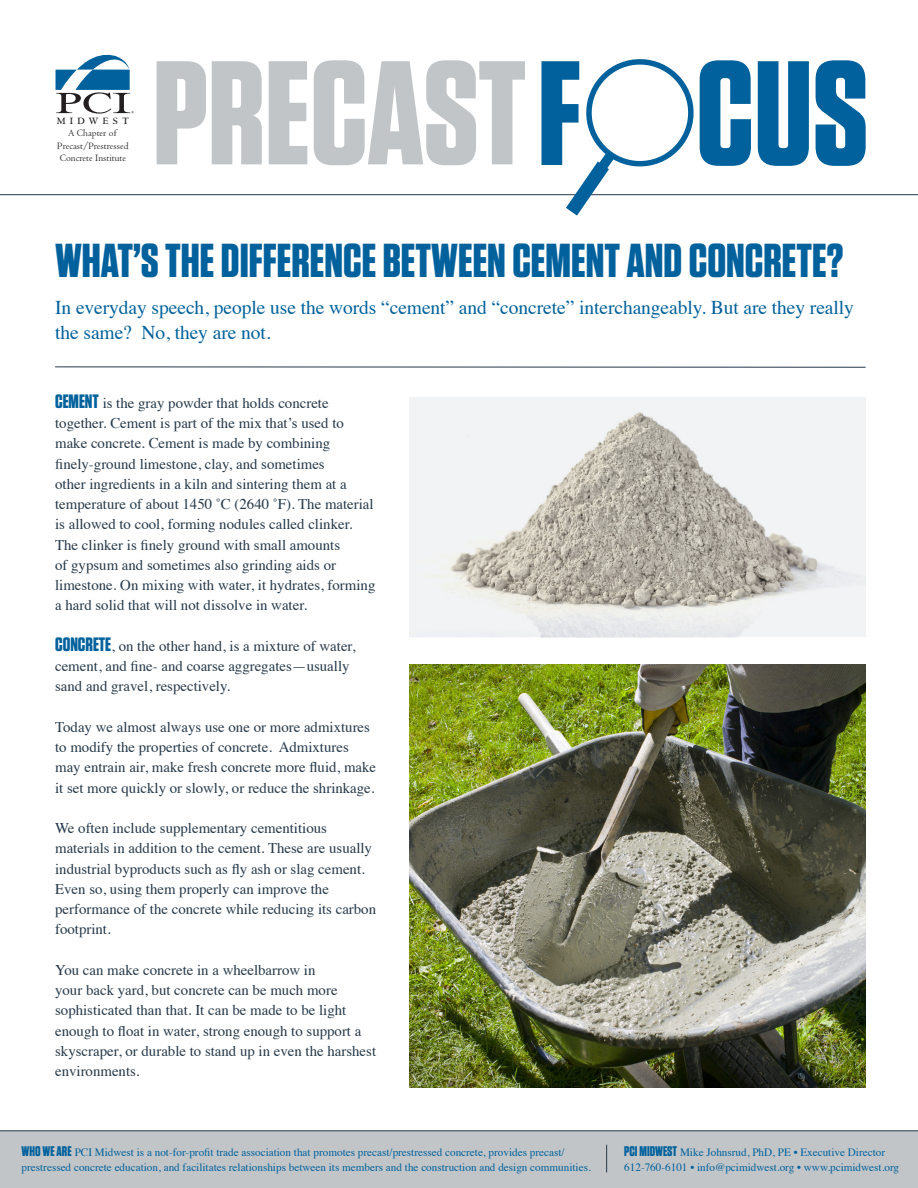
<style>
.page{position:relative;width:918px;height:1188px;background:#fff}
.page>*{position:absolute;margin:0;border:0;box-sizing:border-box;transform-origin:0 0}
.t1{font:700 147.3px "Tungsten";letter-spacing:-.005em;color:#c2c5c8}
.t2{font:700 47.55px "Tungsten";color:#00619c}
.t3{font:19.5px/24.8px "Times";letter-spacing:-.005em;color:#00619c}
.t4{font:14.85px/20.2px "Times";color:#253849}
.t5{font:11.25px/14.9px "Times";color:#00619c}
.t6{font:10.05px/12.1px "Centaur";color:#231f20;text-align:center}
.t7{font:700 10.05px "Centaur";letter-spacing:.425em;color:#231f20}
.s1{font-family:"Tungsten";font-weight:700;font-size:19.35px;color:#00619c}
.s2{font-family:"Tungsten";font-weight:700;font-size:13.95px}
</style>
<div class="page">
<div style="left:0;top:1131px;width:918px;height:57px;background:#c2c5c8"></div>
<svg style="left:56px;top:54px;width:78px;height:60px"></svg>
<hr style="left:0;top:194px;width:918px;height:1px;background:#253849">
<hr style="left:0;top:1130px;width:918px;height:1px;background:#253849">
<svg style="left:758px;top:61px;width:51px;height:105px"></svg>
<svg style="left:816px;top:60px;width:50px;height:106px"></svg>
<svg style="left:541px;top:59px;width:210px;height:157px"></svg>
<svg style="left:606px;top:1145px;width:1px;height:27px"></svg>
<img style="left:410px;top:398px;width:456px;height:239px">
<img style="left:410px;top:664px;width:456px;height:423px">
<hr style="left:55px;top:366px;width:811px;height:2px;background:#253849">
<p class="t7" style="left:57px;top:116px;width:74px">MIDWEST</p>
<p class="t6" style="left:57px;top:128px;width:73px">A Chapter of<br>Precast/Prestressed<br>Concrete Institute</p>
<h1 class="t1" style="left:153px;top:34px;width:375px">PRECAST</h1>
<h2 class="t2" style="left:55px;top:235px;width:790px">WHAT’S THE DIFFERENCE BETWEEN CEMENT AND CONCRETE?</h2>
<h3 class="t3" style="left:55px;top:294px;width:800px">In everyday speech, people use the words “cement” and “concrete” interchangeably. But are they really the same? No, they are not.</h3>
<p class="t4" style="left:55px;top:391px;width:322px"><span class="s1">CEMENT</span> is the gray powder that holds concrete together. Cement is part of the mix that’s used to make concrete. Cement is made by combining finely-ground limestone, clay, and sometimes<br>other ingredients in a kiln and sintering them at a temperature of about 1450 ˚C (2640 ˚F). The material is allowed to cool, forming nodules called clinker.<br>The clinker is finely ground with small amounts<br>of gypsum and sometimes also grinding aids or limestone. On mixing with water, it hydrates, forming a hard solid that will not dissolve in water.</p>
<p class="t4" style="left:55px;top:634px;width:302px"><span class="s1">CONCRETE</span>, on the other hand, is a mixture of water, cement, and fine- and coarse aggregates—usually sand and gravel, respectively.</p>
<p class="t4" style="left:55px;top:716px;width:323px">Today we almost always use one or more admixtures to modify the properties of concrete. Admixtures may entrain air, make fresh concrete more fluid, make it set more quickly or slowly, or reduce the shrinkage.</p>
<p class="t4" style="left:55px;top:817px;width:323px">We often include supplementary cementitious materials in addition to the cement. These are usually industrial byproducts such as fly ash or slag cement.<br>Even so, using them properly can improve the performance of the concrete while reducing its carbon footprint.</p>
<p class="t4" style="left:55px;top:959px;width:323px">You can make concrete in a wheelbarrow in<br>your back yard, but concrete can be much more sophisticated than that. It can be made to be light enough to float in water, strong enough to support a skyscraper, or durable to stand up in even the harshest environments.</p>
<p class="t5" style="left:22px;top:1144px;width:571px"><span class="s2">WHO WE ARE</span> PCI Midwest is a not-for-profit trade association that promotes precast/prestressed concrete, provides precast/ prestressed concrete education, and facilitates relationships between its members and the construction and design communities.</p>
<p class="t5" style="left:624px;top:1144px;width:276px"><span class="s2">PCI MIDWEST</span> Mike Johnsrud, PhD, PE • Executive Director<br>612-760-6101 • info@pcimidwest.org • www.pcimidwest.org</p>
</div>
